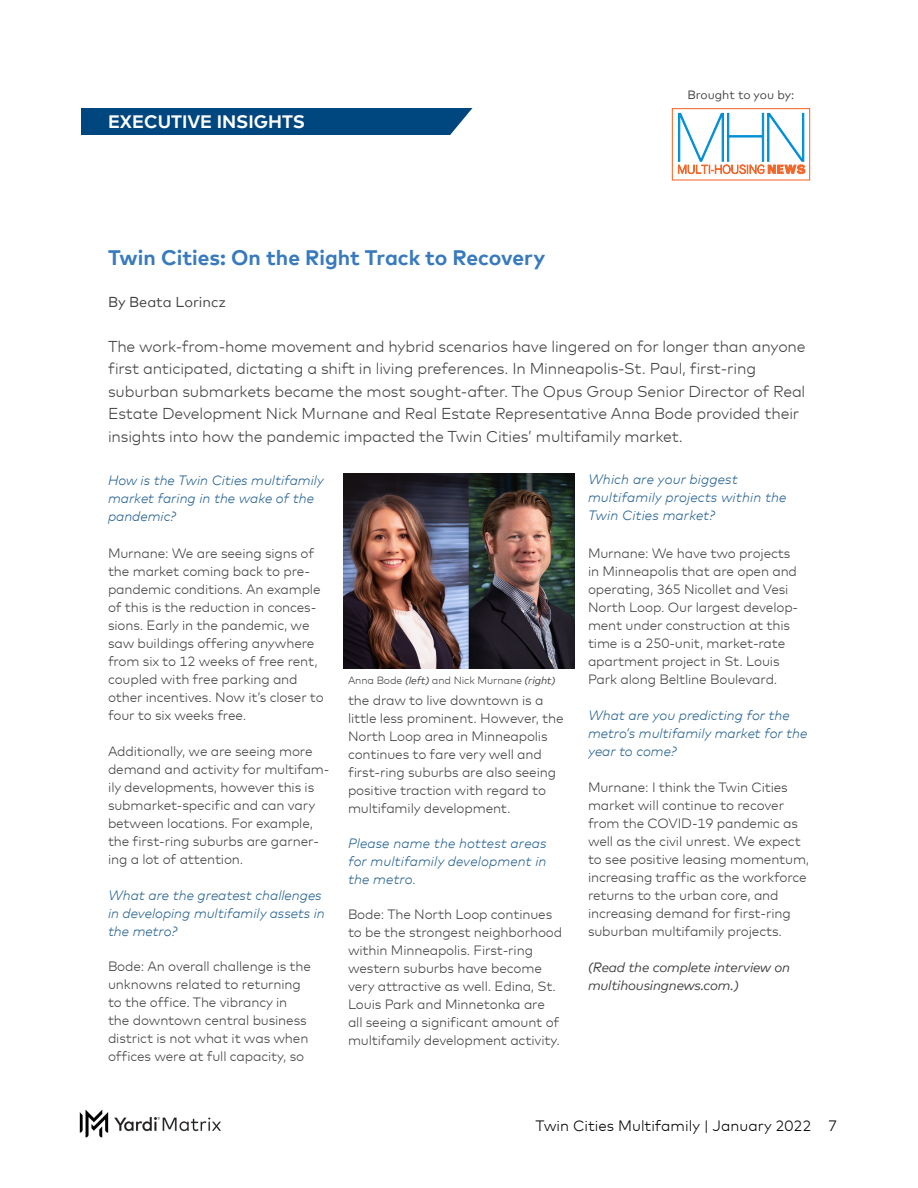
<style>
.page{position:relative;width:918px;height:1188px;background:#fff}
.page>*{position:absolute;margin:0;border:0;box-sizing:border-box;transform-origin:0 0}
.t1{font:700 21px "Mark Offc Pro";color:#387abe}
.t2{font:700 18px "Mark Offc Pro";color:#fff}
.t3{font:300 15.75px/22.5px "Mark Offc Pro";letter-spacing:-.01em;color:#414141}
.t4{font:300 15px "Mark Offc Pro";color:#000}
.t5{font:14.4px "Mark Offc Pro";color:#414141}
.t6{font:300 13.5px/18px "Mark Offc Pro";letter-spacing:-.01em;color:#414141}
.t7{font:italic 300 13.5px/18px "Mark Offc Pro";color:#266292}
.t8{font:italic 13.5px/18px "Mark Offc Pro";letter-spacing:-.01em;color:#414141}
.t9{font:12px "Mark Offc Pro";color:#414141}
.t10{font:300 10.5px "Mark Offc Pro";letter-spacing:-.01em;color:#414141}
.s1{font-weight:400;font-style:italic}
</style>
<div class="page">
<img style="left:80px;top:1109px;width:141px;height:29px">
<div style="left:672px;top:108px;width:138px;height:73px;border:1px solid #f2682b"></div>
<svg style="left:678px;top:112px;width:127px;height:62px"></svg>
<div style="left:81px;top:108px;width:391px;height:27px;background:#00467f"></div>
<img style="left:344px;top:474px;width:230px;height:195px">
<h2 class="t2" style="left:108px;top:108px;width:199px">EXECUTIVE INSIGHTS</h2>
<h1 class="t1" style="left:108px;top:242px;width:439px">Twin Cities: On the Right Track to Recovery</h1>
<p class="t5" style="left:108px;top:292px;width:120px">By Beata Lorincz</p>
<p class="t9" style="left:687px;top:86px;width:108px">Brought to you by:</p>
<p class="t3" style="left:108px;top:334px;width:699px">The work-from-home movement and hybrid scenarios have lingered on for longer than anyone first anticipated, dictating a shift in living preferences. In Minneapolis-St. Paul, first-ring suburban submarkets became the most sought-after. The Opus Group Senior Director of Real Estate Development Nick Murnane and Real Estate Representative Anna Bode provided their insights into how the pandemic impacted the Twin Cities’ multifamily market.</p>
<p class="t7" style="left:108px;top:470px;width:217px">How is the Twin Cities multifamily market faring in the wake of the pandemic?</p>
<p class="t6" style="left:108px;top:543px;width:217px">Murnane: We are seeing signs of the market coming back to pre&shy;pandemic conditions. An example of this is the reduction in conces&shy;sions. Early in the pandemic, we saw buildings offering anywhere from six to 12 weeks of free rent, coupled with free parking and other incentives. Now it’s closer to four to six weeks free.</p>
<p class="t6" style="left:108px;top:741px;width:223px">Additionally, we are seeing more demand and activity for multifam&shy;ily developments, however this is submarket-specific and can vary between locations. For example, the first-ring suburbs are garner&shy;ing a lot of attention.</p>
<p class="t7" style="left:108px;top:885px;width:218px">What are the greatest challenges in developing multifamily assets in the metro?</p>
<p class="t6" style="left:108px;top:956px;width:205px">Bode: An overall challenge is the unknowns related to returning to the office. The vibrancy in the downtown central business district is not what it was when offices were at full capacity, so</p>
<p class="t10" style="left:348px;top:672px;width:209px">Anna Bode <span class="s1">(left)</span> and Nick Murnane <span class="s1">(right)</span></p>
<p class="t6" style="left:348px;top:690px;width:217px">the draw to live downtown is a little less prominent. However, the<br>North Loop area in Minneapolis continues to fare very well and first-ring suburbs are also seeing positive traction with regard to multifamily development.</p>
<p class="t7" style="left:348px;top:833px;width:200px;text-align:justify">Please name the hottest areas for multifamily development in the metro.</p>
<p class="t6" style="left:348px;top:904px;width:216px">Bode: The North Loop continues to be the strongest neighborhood within Minneapolis. First-ring western suburbs have become very attractive as well. Edina, St.<br>Louis Park and Minnetonka are all seeing a significant amount of multifamily development activity.</p>
<p class="t7" style="left:588px;top:470px;width:200px">Which are your biggest multifamily projects within the<br>Twin Cities market?</p>
<p class="t6" style="left:588px;top:543px;width:212px">Murnane: We have two projects in Minneapolis that are open and operating, 365 Nicollet and Vesi<br>North Loop. Our largest develop&shy;ment under construction at this time is a 250-unit, market-rate apartment project in St. Louis<br>Park along Beltline Boulevard.</p>
<p class="t7" style="left:588px;top:705px;width:221px">What are you predicting for the metro’s multifamily market for the year to come?</p>
<p class="t6" style="left:588px;top:777px;width:223px">Murnane: I think the Twin Cities market will continue to recover from the COVID-19 pandemic as well as the civil unrest. We expect to see positive leasing momentum, increasing traffic as the workforce returns to the urban core, and increasing demand for first-ring suburban multifamily projects.</p>
<p class="t8" style="left:588px;top:957px;width:204px">(Read the complete interview on multihousingnews.com.)</p>
<p class="t4" style="left:536px;top:1115px;width:303px">Twin Cities Multifamily | January 2022 7</p>
</div>
